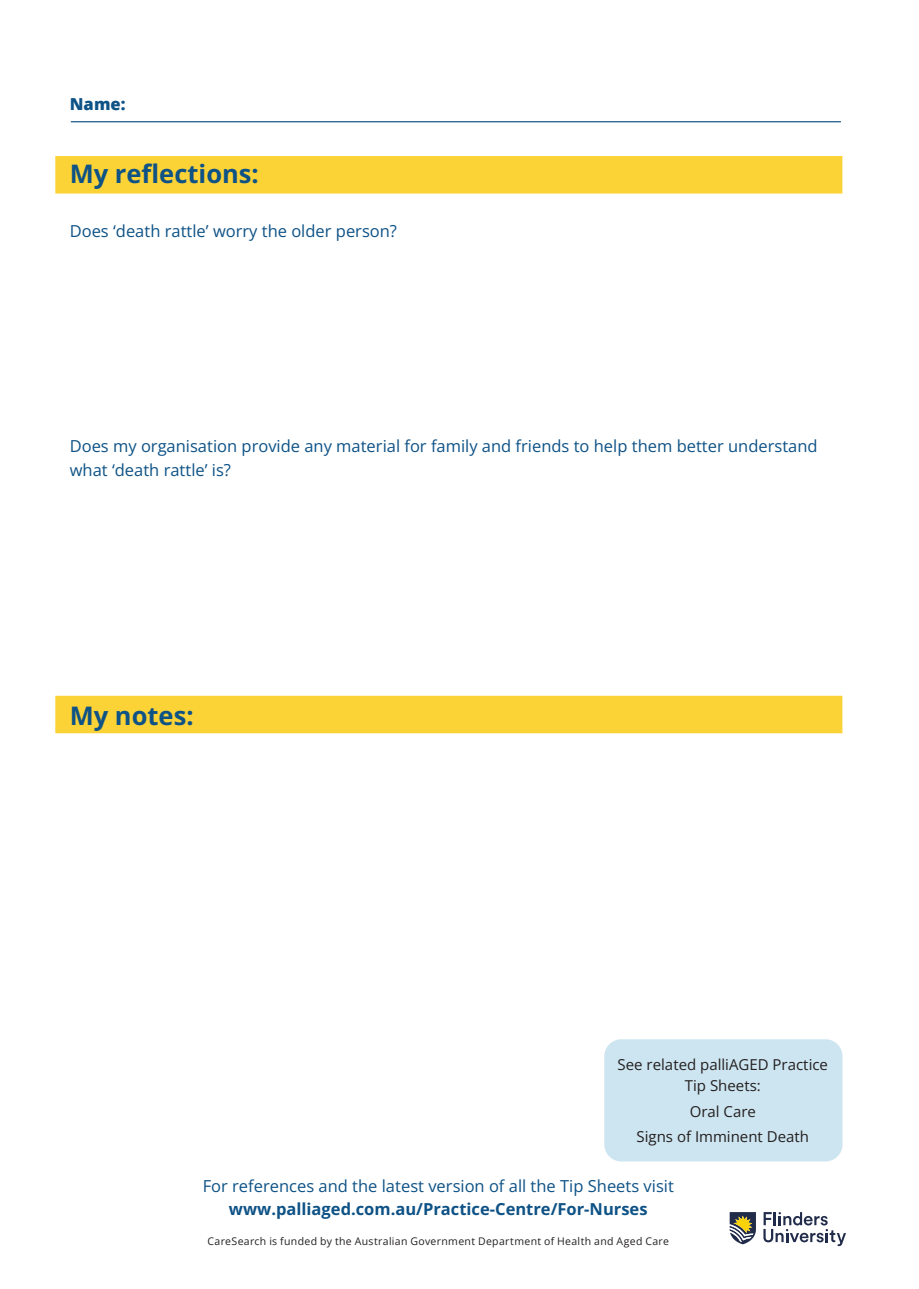
<style>
.page{position:relative;width:919px;height:1289px;background:#fff}
.page>*{position:absolute;margin:0;border:0;box-sizing:border-box;transform-origin:0 0}
.My_reflections_My_notes{font:700 25.5px "Open Sans";color:#0e5286}
.Blue_Reflection_questions{font:16.5px/24px "Open Sans";color:#0e5286}
.t1{font:700 16.5px "Open Sans";color:#0e5286}
.Name{font:800 16.5px "Open Sans";color:#0e5286}
.Centred_text{font:15px/21px "Open Sans";color:#231f20;text-align:center}
.t2{font:10.5px "Open Sans";letter-spacing:.03em;color:#231f20}
</style>
<div class="page">
<svg style="left:729px;top:1212px;width:26px;height:32px"></svg>
<svg style="left:763px;top:1212px;width:83px;height:34px"></svg>
<hr style="left:71px;top:121px;width:769px;height:1px;background:#0e5286">
<div style="left:55px;top:156px;width:787px;height:37px;background:#fcd337"></div>
<div style="left:55px;top:695px;width:787px;height:38px;background:#fcd337"></div>
<div style="left:604px;top:1039px;width:238px;height:122px;background:#cde5f0;border-radius:17px"></div>
<p class="Name" style="left:70px;top:92px;width:57px">Name:</p>
<h2 class="My_reflections_My_notes" style="left:70px;top:156px;width:190px">My reflections:</h2>
<p class="Blue_Reflection_questions" style="left:70px;top:218px;width:329px">Does ‘death rattle’ worry the older person?</p>
<p class="Blue_Reflection_questions" style="left:70px;top:434px;width:749px">Does my organisation provide any material for family and friends to help them better understand what ‘death rattle’ is?</p>
<h2 class="My_reflections_My_notes" style="left:70px;top:698px;width:125px">My notes:</h2>
<p class="Centred_text" style="left:617px;top:1053px;width:212px">See related palliAGED Practice<br>Tip Sheets:</p>
<p class="Centred_text" style="left:689px;top:1100px;width:68px">Oral Care</p>
<p class="Centred_text" style="left:636px;top:1125px;width:174px">Signs of Imminent Death</p>
<p class="Blue_Reflection_questions" style="left:203px;top:1173px;width:472px">For references and the latest version of all the Tip Sheets visit</p>
<p class="t1" style="left:229px;top:1197px;width:420px">www.palliaged.com.au/Practice-Centre/For-Nurses</p>
<p class="t2" style="left:207px;top:1233px;width:463px">CareSearch is funded by the Australian Government Department of Health and Aged Care</p>
</div>
